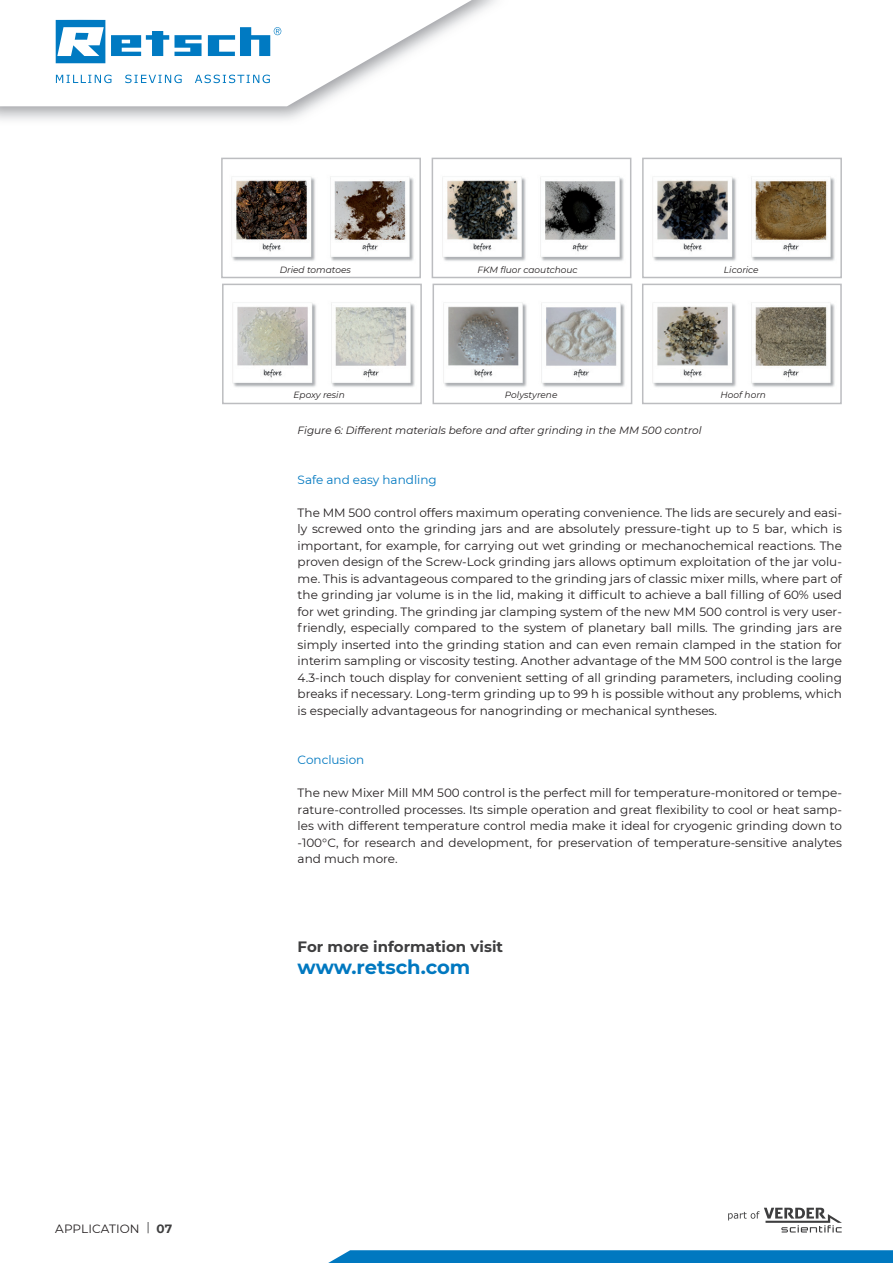
<style>
.page{position:relative;width:893px;height:1263px;background:#fff}
.page>*{position:absolute;margin:0;border:0;box-sizing:border-box;transform-origin:0 0}
.t1{font:700 19.5px "Montserrat";letter-spacing:-.005em;color:#0078c0}
.t2{font:700 15px "Montserrat";color:#3e3e3f}
.t3{font:12px/16.5px "Montserrat";color:#231f20;text-align:justify}
.t4{font:12px "Montserrat";color:#0078c0}
.t5{font:italic 10.5px "Montserrat";color:#231f20}
.t6{font:italic 9px "Montserrat";color:#231f20}
.s1{color:#3e3e3f}
.s2{font-weight:700;color:#3e3e3f}
</style>
<div class="page">
<svg style="left:728px;top:1208px;width:114px;height:24px"></svg>
<svg style="left:328px;top:1250px;width:565px;height:13px;background:#097dc2"></svg>
<svg style="left:55px;top:0;width:417px;height:106px"></svg>
<svg style="left:208px;top:27px;width:73px;height:29px"></svg>
<svg style="left:56px;top:20px;width:49px;height:43px"></svg>
<svg style="left:111px;top:31px;width:91px;height:25px"></svg>
<svg style="left:56px;top:75px;width:55px;height:8px"></svg>
<svg style="left:125px;top:75px;width:57px;height:8px"></svg>
<svg style="left:195px;top:75px;width:75px;height:8px"></svg>
<img style="left:442px;top:176px;width:182px;height:85px">
<div style="left:432px;top:158px;width:199px;height:120px;border:2px solid #bcbdc0"></div>
<img style="left:443px;top:302px;width:182px;height:85px">
<div style="left:433px;top:284px;width:199px;height:120px;border:2px solid #bcbdc0"></div>
<img style="left:232px;top:302px;width:183px;height:85px">
<div style="left:222px;top:284px;width:200px;height:120px;border:2px solid #bcbdc0"></div>
<img style="left:231px;top:176px;width:183px;height:85px">
<div style="left:221px;top:158px;width:200px;height:120px;border:2px solid #bcbdc0"></div>
<img style="left:652px;top:176px;width:183px;height:85px">
<div style="left:642px;top:158px;width:200px;height:120px;border:2px solid #bcbdc0"></div>
<img style="left:652px;top:302px;width:183px;height:85px">
<div style="left:642px;top:284px;width:200px;height:120px;border:2px solid #bcbdc0"></div>
<p class="t3" style="left:55px;top:1219px;width:118px">APPLICATION <span class="s1">|</span> <span class="s2">07</span></p>
<p class="t6" style="left:280px;top:263px;width:73px">Dried tomatoes</p>
<p class="t6" style="left:477px;top:263px;width:102px">FKM fluor caoutchouc</p>
<p class="t6" style="left:724px;top:263px;width:36px">Licorice</p>
<p class="t6" style="left:294px;top:389px;width:53px">Epoxy resin</p>
<p class="t6" style="left:505px;top:389px;width:54px">Polystyrene</p>
<p class="t6" style="left:721px;top:389px;width:47px">Hoof horn</p>
<p class="t5" style="left:298px;top:423px;width:406px">Figure 6: Different materials before and after grinding in the MM 500 control</p>
<p class="t4" style="left:298px;top:471px;width:141px">Safe and easy handling</p>
<p class="t3" style="left:298px;top:504px;width:546px">The MM 500 control offers maximum operating convenience. The lids are securely and easi&shy;ly screwed onto the grinding jars and are absolutely pressure-tight up to 5 bar, which is important, for example, for carrying out wet grinding or mechanochemical reactions. The proven design of the Screw-Lock grinding jars allows optimum exploitation of the jar volu&shy;me. This is advantageous compared to the grinding jars of classic mixer mills, where part of the grinding jar volume is in the lid, making it difficult to achieve a ball filling of 60% used for wet grinding. The grinding jar clamping system of the new MM 500 control is very user&shy;friendly, especially compared to the system of planetary ball mills. The grinding jars are simply inserted into the grinding station and can even remain clamped in the station for interim sampling or viscosity testing. Another advantage of the MM 500 control is the large 4.3-inch touch display for convenient setting of all grinding parameters, including cooling breaks if necessary. Long-term grinding up to 99 h is possible without any problems, which is especially advantageous for nanogrinding or mechanical syntheses.</p>
<p class="t4" style="left:298px;top:751px;width:68px">Conclusion</p>
<p class="t3" style="left:298px;top:784px;width:546px">The new Mixer Mill MM 500 control is the perfect mill for temperature-monitored or tempe&shy;rature-controlled processes. Its simple operation and great flexibility to cool or heat samp&shy;les with different temperature control media make it ideal for cryogenic grinding down to -100°C, for research and development, for preservation of temperature-sensitive analytes and much more.</p>
<p class="t2" style="left:298px;top:935px;width:207px">For more information visit</p>
<h1 class="t1" style="left:298px;top:953px;width:174px">www.retsch.com</h1>
</div>
